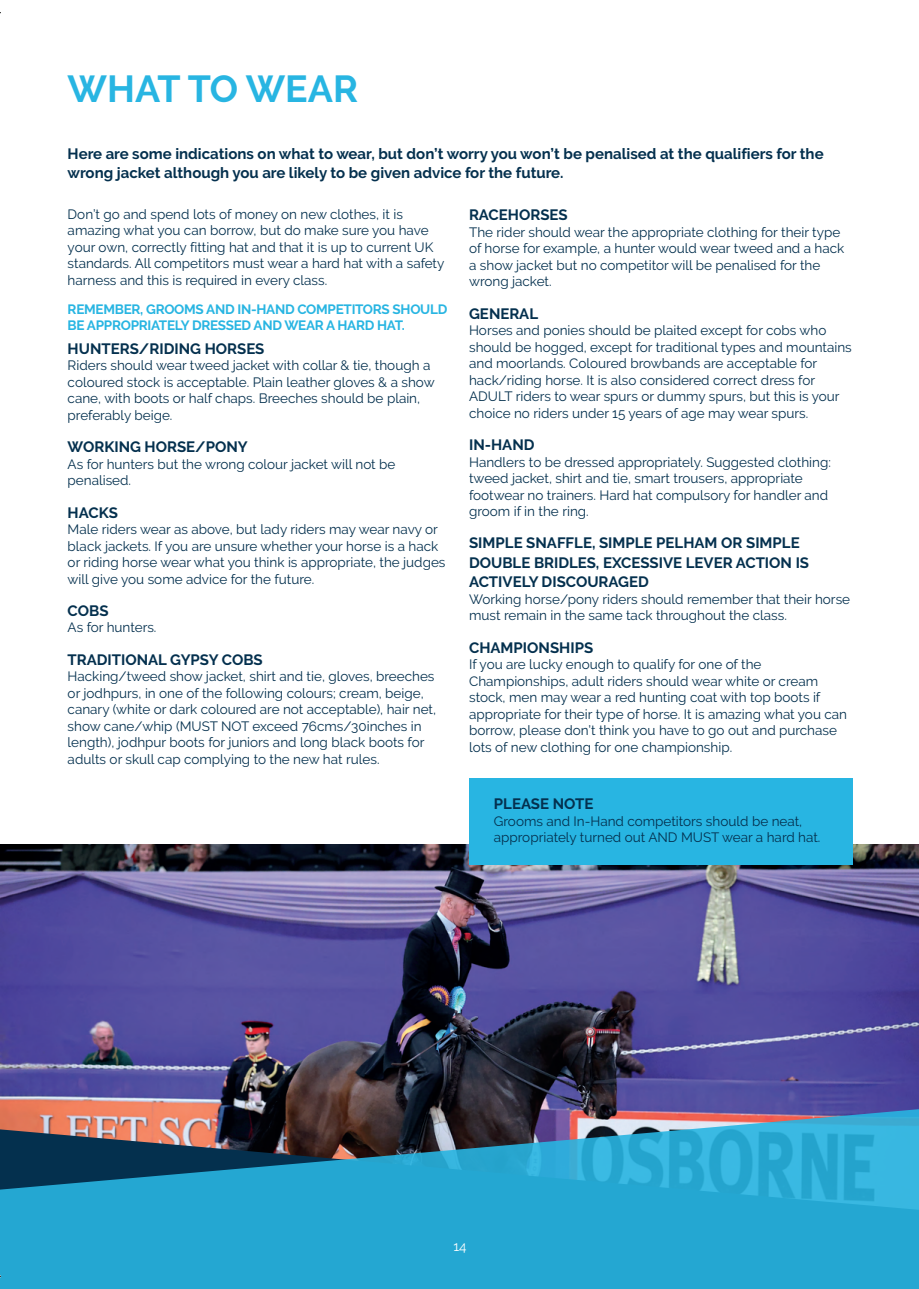
<style>
.page{position:relative;width:919px;height:1289px;background:#fff}
.page>*{position:absolute;margin:0;border:0;box-sizing:border-box;transform-origin:0 0}
.t1{font:700 37.5px "Raleway";color:#28b5e2}
.t2{font:700 15px/19.5px "Raleway";color:#04304e}
.t3{font:13.5px/16.5px "Raleway";color:#04304e}
.t4{font:700 13.5px/16.2px "Raleway";letter-spacing:-.02em;color:#28b5e2}
.t5{font:13.5px "Raleway";color:#fff}
</style>
<div class="page">
<img style="left:1px;top:844px;width:918px;height:166px">
<svg style="left:0;top:1010px;width:919px;height:278px;background:#3b77a1"></svg>
<div style="left:469px;top:777px;width:384px;height:87px;background:#28b5e2"></div>
<h1 class="t1" style="left:68px;top:67px;width:292px">WHAT TO WEAR</h1>
<p class="t2" style="left:68px;top:144px;width:758px">Here are some indications on what to wear, but don’t worry you won’t be penalised at the qualifiers for the wrong jacket although you are likely to be given advice for the future.</p>
<p class="t3" style="left:68px;top:206px;width:378px">Don’t go and spend lots of money on new clothes, it is amazing what you can borrow, but do make sure you have your own, correctly fitting hat and that it is up to current UK standards. All competitors must wear a hard hat with a safety harness and this is required in every class.</p>
<p class="t4" style="left:68px;top:301px;width:381px">REMEMBER, GROOMS AND IN-HAND COMPETITORS SHOULD<br>BE APPROPRIATELY DRESSED AND WEAR A HARD HAT.</p>
<p class="t2" style="left:68px;top:339px;width:198px">HUNTERS/RIDING HORSES</p>
<p class="t3" style="left:68px;top:357px;width:369px">Riders should wear tweed jacket with collar &amp; tie, though a coloured stock is acceptable. Plain leather gloves &amp; a show cane, with boots or half chaps. Breeches should be plain, preferably beige.</p>
<p class="t2" style="left:68px;top:437px;width:182px">WORKING HORSE/PONY</p>
<p class="t3" style="left:68px;top:455px;width:329px">As for hunters but the wrong colour jacket will not be penalised.</p>
<p class="t2" style="left:68px;top:502px;width:52px">HACKS</p>
<p class="t3" style="left:68px;top:521px;width:379px">Male riders wear as above, but lady riders may wear navy or black jackets. If you are unsure whether your horse is a hack or riding horse wear what you think is appropriate, the judges will give you some advice for the future.</p>
<p class="t2" style="left:68px;top:601px;width:42px">COBS</p>
<p class="t3" style="left:68px;top:619px;width:90px">As for hunters.</p>
<p class="t2" style="left:68px;top:649px;width:197px">TRADITIONAL GYPSY COBS</p>
<p class="t3" style="left:68px;top:668px;width:370px">Hacking/tweed show jacket, shirt and tie, gloves, breeches or jodhpurs, in one of the following colours; cream, beige, canary (white or dark coloured are not acceptable), hair net, show cane/whip (MUST NOT exceed 76cms/30inches in length), jodhpur boots for juniors and long black boots for adults or skull cap complying to the new hat rules.</p>
<p class="t2" style="left:469px;top:205px;width:100px">RACEHORSES</p>
<p class="t3" style="left:469px;top:224px;width:377px">The rider should wear the appropriate clothing for their type of horse for example, a hunter would wear tweed and a hack a show jacket but no competitor will be penalised for the wrong jacket.</p>
<p class="t2" style="left:469px;top:304px;width:70px">GENERAL</p>
<p class="t3" style="left:469px;top:322px;width:384px">Horses and ponies should be plaited except for cobs who should be hogged, except for traditional types and mountains and moorlands. Coloured browbands are acceptable for hack/riding horse. It is also considered correct dress for ADULT riders to wear spurs or dummy spurs, but this is your choice no riders under 15 years of age may wear spurs.</p>
<p class="t2" style="left:469px;top:435px;width:67px">IN-HAND</p>
<p class="t3" style="left:469px;top:453px;width:363px">Handlers to be dressed appropriately. Suggested clothing: tweed jacket, shirt and tie, smart trousers, appropriate footwear no trainers. Hard hat compulsory for handler and groom if in the ring.</p>
<p class="t2" style="left:469px;top:533px;width:342px">SIMPLE SNAFFLE, SIMPLE PELHAM OR SIMPLE<br>DOUBLE BRIDLES, EXCESSIVE LEVER ACTION IS<br>ACTIVELY DISCOURAGED</p>
<p class="t3" style="left:469px;top:590px;width:383px">Working horse/pony riders should remember that their horse must remain in the same tack throughout the class.</p>
<p class="t2" style="left:469px;top:637px;width:126px">CHAMPIONSHIPS</p>
<p class="t3" style="left:469px;top:656px;width:379px">If you are lucky enough to qualify for one of the Championships, adult riders should wear white or cream stock, men may wear a red hunting coat with top boots if appropriate for their type of horse. It is amazing what you can borrow, please don’t think you have to go out and purchase lots of new clothing for one championship.</p>
<p class="t2" style="left:494px;top:794px;width:101px">PLEASE NOTE</p>
<p class="t3" style="left:494px;top:812px;width:328px">Grooms and In-Hand competitors should be neat, appropriately turned out AND MUST wear a hard hat.</p>
<p class="t5" style="left:454px;top:1237px;width:15px">14</p>
</div>
